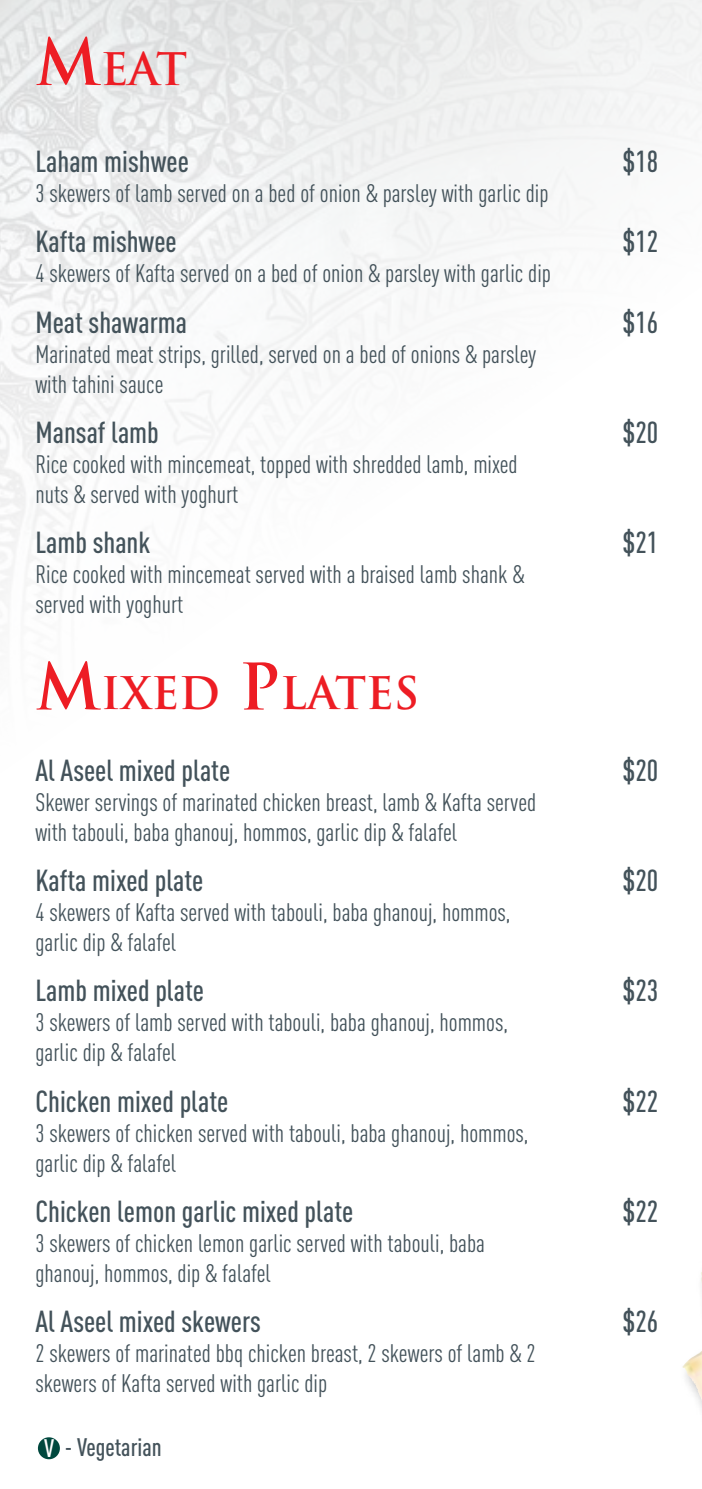
<style>
.page{position:relative;width:702px;height:1489px;background:#fff}
.page>*{position:absolute;margin:0;border:0;box-sizing:border-box;transform-origin:0 0}
.t1{font:700 43.75px "Trajan";color:#ed1d24}
.t2{font:500 condensed 30px "DINOT";color:#43525a}
.t3{font:condensed 25px/30px "DINOT";color:#43525a}
.t4{font:500 condensed 25px "DINOT";color:#43525a}
.s1{font-size:62.5px}
.s2{color:#fff}
</style>
<div class="page">
<svg style="left:0;top:0;width:702px;height:598px"></svg>
<img style="left:682px;top:1272px;width:20px;height:128px">
<div style="left:38px;top:1437px;width:22px;height:21px;background:#00483e;border-radius:50%"></div>
<h1 class="t1" style="left:35px;top:42px;width:153px"><span class="s1">M</span>EAT</h1>
<p class="t2" style="left:35px;top:144px;width:155px">Laham mishwee</p>
<p class="t2" style="left:622px;top:144px;width:37px">$18</p>
<p class="t3" style="left:35px;top:178px;width:514px">3 skewers of lamb served on a bed of onion &amp; parsley with garlic dip</p>
<p class="t2" style="left:35px;top:224px;width:143px">Kafta mishwee</p>
<p class="t2" style="left:622px;top:224px;width:37px">$12</p>
<p class="t3" style="left:35px;top:258px;width:517px">4 skewers of Kafta served on a bed of onion &amp; parsley with garlic dip</p>
<p class="t2" style="left:35px;top:304px;width:153px">Meat shawarma</p>
<p class="t2" style="left:622px;top:304px;width:37px">$16</p>
<p class="t3" style="left:35px;top:339px;width:502px">Marinated meat strips, grilled, served on a bed of onions &amp; parsley with tahini sauce</p>
<p class="t2" style="left:35px;top:414px;width:125px">Mansaf lamb</p>
<p class="t2" style="left:622px;top:414px;width:37px">$20</p>
<p class="t3" style="left:35px;top:449px;width:484px">Rice cooked with mincemeat, topped with shredded lamb, mixed nuts &amp; served with yoghurt</p>
<p class="t2" style="left:35px;top:524px;width:116px">Lamb shank</p>
<p class="t2" style="left:622px;top:524px;width:37px">$21</p>
<p class="t3" style="left:35px;top:559px;width:490px">Rice cooked with mincemeat served with a braised lamb shank &amp; served with yoghurt</p>
<h1 class="t1" style="left:35px;top:666px;width:385px"><span class="s1">M</span>IXED <span class="s1">P</span>LATES</h1>
<p class="t2" style="left:35px;top:752px;width:196px">Al Aseel mixed plate</p>
<p class="t2" style="left:622px;top:752px;width:37px">$20</p>
<p class="t3" style="left:35px;top:787px;width:502px">Skewer servings of marinated chicken breast, lamb &amp; Kafta served with tabouli, baba ghanouj, hommos, garlic dip &amp; falafel</p>
<p class="t2" style="left:35px;top:862px;width:169px">Kafta mixed plate</p>
<p class="t2" style="left:622px;top:862px;width:37px">$20</p>
<p class="t3" style="left:35px;top:897px;width:476px">4 skewers of Kafta served with tabouli, baba ghanouj, hommos, garlic dip &amp; falafel</p>
<p class="t2" style="left:35px;top:972px;width:170px">Lamb mixed plate</p>
<p class="t2" style="left:622px;top:972px;width:37px">$23</p>
<p class="t3" style="left:35px;top:1007px;width:474px">3 skewers of lamb served with tabouli, baba ghanouj, hommos, garlic dip &amp; falafel</p>
<p class="t2" style="left:35px;top:1083px;width:194px">Chicken mixed plate</p>
<p class="t2" style="left:622px;top:1083px;width:37px">$22</p>
<p class="t3" style="left:35px;top:1117px;width:494px">3 skewers of chicken served with tabouli, baba ghanouj, hommos, garlic dip &amp; falafel</p>
<p class="t2" style="left:35px;top:1193px;width:319px">Chicken lemon garlic mixed plate</p>
<p class="t2" style="left:622px;top:1193px;width:37px">$22</p>
<p class="t3" style="left:35px;top:1227px;width:451px">3 skewers of chicken lemon garlic served with tabouli, baba ghanouj, hommos, dip &amp; falafel</p>
<p class="t2" style="left:35px;top:1303px;width:227px">Al Aseel mixed skewers</p>
<p class="t2" style="left:622px;top:1303px;width:37px">$26</p>
<p class="t3" style="left:35px;top:1337px;width:501px">2 skewers of marinated bbq chicken breast, 2 skewers of lamb &amp; 2 skewers of Kafta served with garlic dip</p>
<p class="t4" style="left:44px;top:1432px;width:119px"><span class="s2">V</span> - Vegetarian</p>
</div>
